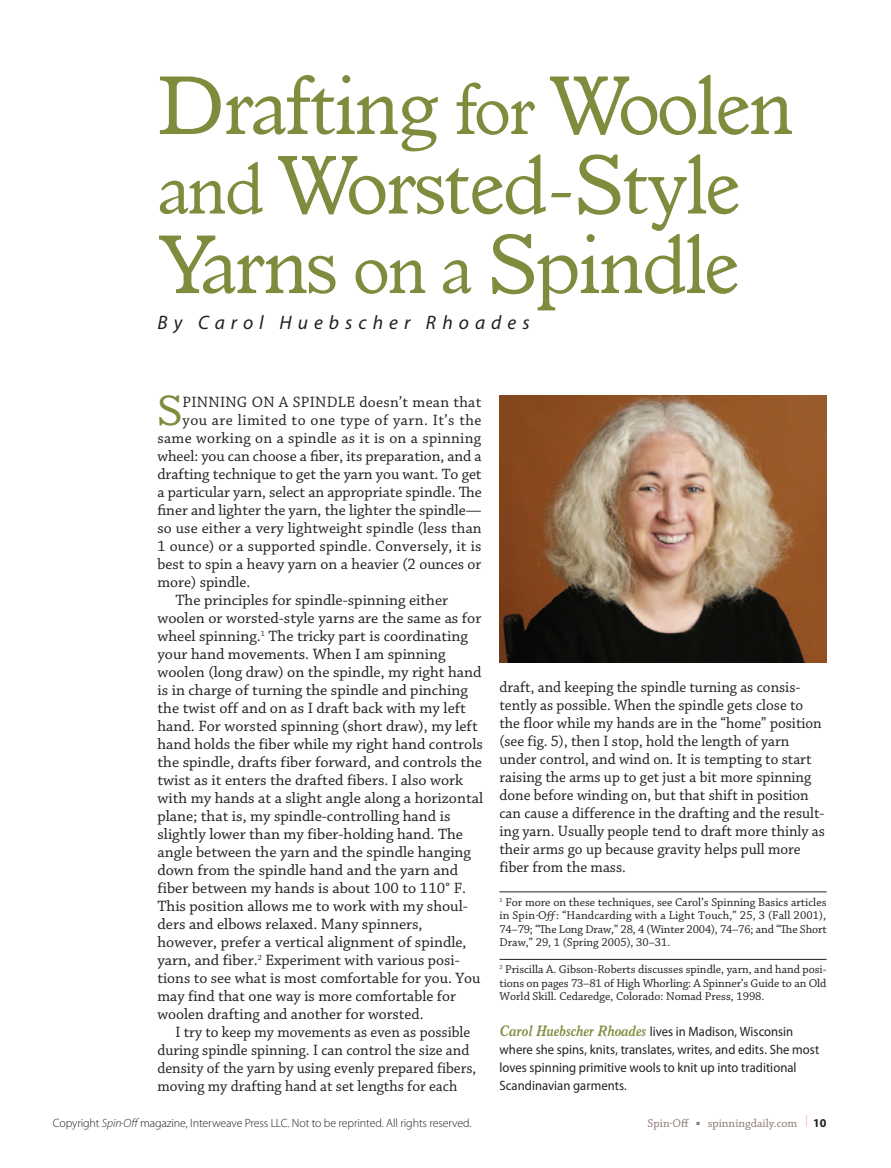
<style>
.page{position:relative;width:891px;height:1168px;background:#fff}
.page>*{position:absolute;margin:0;border:0;box-sizing:border-box;transform-origin:0 0}
.t1{font:82.5px/79.5px "Italian Old Style MT Std";letter-spacing:-.03em;color:#808b3e}
.t2{font:41.55px "Italian Old Style MT Std";color:#808b3e}
.t3{font:italic 19.5px "Myriad Pro";letter-spacing:.31em;color:#231f20}
.t4{font:15.75px/18px "Chaparral Pro";color:#231f20}
.t5{font:13.5px/18px "Myriad Pro";color:#231f20;scale:.94 1}
.t6{font:12px/13.5px "Chaparral Pro";color:#231f20;text-align:justify}
.t7{font:300 12px "Myriad Pro";letter-spacing:-.01em;color:#231f20}
.t8{font:12px "Chaparral Pro";color:#8d7872}
.s1{font-size:72px}
.s2{font-family:"Italian Old Style MT Std";font-weight:700;font-style:italic;font-size:15px;color:#808b3e}
.s3{font-style:italic}
.s4{font-family:"Myriad Pro";font-weight:300;font-size:18px;color:#f6b093}
.s5{font-family:"Myriad Pro";font-weight:700;color:#231f20}
</style>
<div class="page">
<img style="left:500px;top:395px;width:326px;height:267px">
<hr style="left:500px;top:891px;width:326px;height:1px;background:#231f20">
<hr style="left:500px;top:959px;width:326px;height:1px;background:#231f20">
<h1 class="t1" style="left:158px;top:65px;width:638px">Drafting <span class="s1">for</span> Woolen <span class="s1">and</span> Worsted-Style<br>Yarns <span class="s1">on a</span> Spindle</h1>
<p class="t3" style="left:158px;top:310px;width:374px">By Carol Huebscher Rhoades</p>
<h2 class="t2" style="left:158px;top:385px;width:27px">S</h2>
<p class="t4" style="left:183px;top:394px;width:11px">pinning</p>
<p class="t4" style="left:252px;top:394px;width:51px">on aspindl</p>
<p class="t4" style="left:346px;top:394px;width:136px">e doesn’t mean that</p>
<p class="t4" style="left:183px;top:412px;width:301px">you are limited to one type of yarn. It’s the</p>
<p class="t4" style="left:158px;top:430px;width:325px">same working on a spindle as it is on a spinning</p>
<p class="t4" style="left:158px;top:448px;width:326px">wheel: you can choose a fiber, its preparation, and a</p>
<p class="t4" style="left:158px;top:466px;width:326px">drafting technique to get the yarn you want. To get</p>
<p class="t4" style="left:158px;top:484px;width:326px">a particular yarn, select an appropriate spindle. The</p>
<p class="t4" style="left:158px;top:502px;width:326px">finer and lighter the yarn, the lighter the spindle—</p>
<p class="t4" style="left:158px;top:520px;width:326px">so use either a very lightweight spindle (less than</p>
<p class="t4" style="left:158px;top:538px;width:325px">1 ounce) or a supported spindle. Conversely, it is</p>
<p class="t4" style="left:158px;top:556px;width:326px">best to spin a heavy yarn on a heavier (2 ounces or</p>
<p class="t4" style="left:158px;top:574px;width:94px">more) spindle.</p>
<p class="t4" style="left:176px;top:592px;width:274px">The principles for spindle-spinning either</p>
<p class="t4" style="left:158px;top:610px;width:325px">woolen or worsted-style yarns are the same as for</p>
<p class="t4" style="left:158px;top:628px;width:312px">wheel spinning.<sup>1</sup> The tricky part is coordinating</p>
<p class="t4" style="left:157px;top:646px;width:290px">your hand movements. When I am spinning</p>
<p class="t4" style="left:157px;top:664px;width:325px">woolen (long draw) on the spindle, my right hand</p>
<p class="t4" style="left:157px;top:682px;width:312px">is in charge of turning the spindle and pinching</p>
<p class="t4" style="left:157px;top:700px;width:310px">the twist off and on as I draft back with my left</p>
<p class="t4" style="left:157px;top:718px;width:322px">hand. For worsted spinning (short draw), my left</p>
<p class="t4" style="left:157px;top:736px;width:327px">hand holds the fiber while my right hand controls</p>
<p class="t4" style="left:157px;top:754px;width:326px">the spindle, drafts fiber forward, and controls the</p>
<p class="t4" style="left:157px;top:772px;width:307px">twist as it enters the drafted fibers. I also work</p>
<p class="t4" style="left:157px;top:790px;width:327px">with my hands at a slight angle along a horizontal</p>
<p class="t4" style="left:157px;top:808px;width:294px">plane; that is, my spindle-controlling hand is</p>
<p class="t4" style="left:157px;top:826px;width:307px">slightly lower than my fiber-holding hand. The</p>
<p class="t4" style="left:157px;top:844px;width:315px">angle between the yarn and the spindle hanging</p>
<p class="t4" style="left:157px;top:862px;width:302px">down from the spindle hand and the yarn and</p>
<p class="t4" style="left:157px;top:880px;width:310px">fiber between my hands is about 100 to 110° F.</p>
<p class="t4" style="left:157px;top:898px;width:312px">This position allows me to work with my shoul-</p>
<p class="t4" style="left:157px;top:916px;width:267px">ders and elbows relaxed. Many spinners,</p>
<p class="t4" style="left:157px;top:934px;width:311px">however, prefer a vertical alignment of spindle,</p>
<p class="t4" style="left:157px;top:952px;width:304px">yarn, and fiber.<sup>2</sup> Experiment with various posi-</p>
<p class="t4" style="left:157px;top:970px;width:324px">tions to see what is most comfortable for you. You</p>
<p class="t4" style="left:157px;top:988px;width:300px">may find that one way is more comfortable for</p>
<p class="t4" style="left:157px;top:1006px;width:268px">woolen drafting and another for worsted.</p>
<p class="t4" style="left:176px;top:1024px;width:296px">I try to keep my movements as even as possible</p>
<p class="t4" style="left:158px;top:1042px;width:313px">during spindle spinning. I can control the size and</p>
<p class="t4" style="left:158px;top:1060px;width:320px">density of the yarn by using evenly prepared fibers,</p>
<p class="t4" style="left:158px;top:1078px;width:301px">moving my drafting hand at set lengths for each</p>
<p class="t4" style="left:500px;top:678px;width:327px">draft, and keeping the spindle turning as consis&shy;tently as possible. When the spindle gets close to the floor while my hands are in the “home” position (see fig. 5), then I stop, hold the length of yarn under control, and wind on. It is tempting to start raising the arms up to get just a bit more spinning done before winding on, but that shift in position can cause a difference in the drafting and the result&shy;ing yarn. Usually people tend to draft more thinly as their arms go up because gravity helps pull more fiber from the mass.</p>
<p class="t6" style="left:499px;top:895px;width:329px"><sup>1</sup> For more on these techniques, see Carol’s Spinning Basics articles in Spin.Oƒƒ: “Handcarding with a Light Touch,” 25, 3 (Fall 2001), 74–79; “The Long Draw,” 28, 4 (Winter 2004), 74–76; and “The Short Draw,” 29, 1 (Spring 2005), 30–31.</p>
<p class="t6" style="left:500px;top:963px;width:329px"><sup>2</sup> Priscilla A. Gibson-Roberts discusses spindle, yarn, and hand posi&shy;tions on pages 73–81 of High Whorling: A Spinner’s Guide to an Old World Skill. Cedaredge, Colorado: Nomad Press, 1998.</p>
<p class="t5" style="left:499px;top:1022px;width:342px"><span class="s2">Carol Huebscher Rhoades</span> lives in Madison, Wisconsin where she spins, knits, translates, writes, and edits. She most loves spinning primitive wools to knit up into traditional Scandinavian garments.</p>
<p class="t7" style="left:53px;top:1116px;width:420px">Copyright <span class="s3">Spin</span><sup>.</sup><span class="s3">Off</span> magazine, Interweave Press LLC. Not to be reprinted. All rights reserved.</p>
<p class="t8" style="left:648px;top:1117px;width:43px">Spin.Off</p>
<p class="t8" style="left:697px;top:1117px;width:131px">■ spinningdaily.com <span class="s4">I</span> <span class="s5">10</span></p>
</div>
